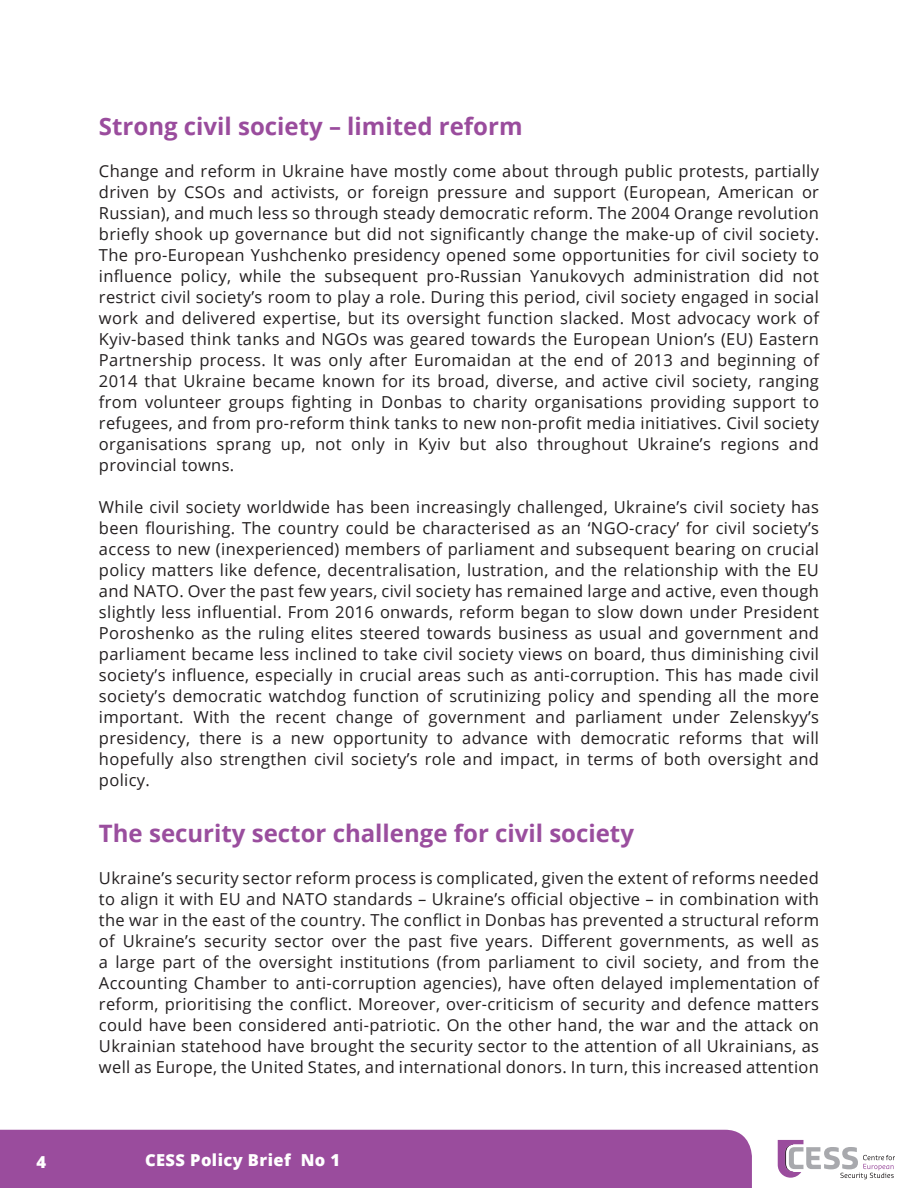
<style>
.page{position:relative;width:918px;height:1188px;background:#fff}
.page>*{position:absolute;margin:0;border:0;box-sizing:border-box;transform-origin:0 0}
.t1{font:700 24px "Open Sans";color:#9a4e9e}
.t2{font:700 24px "Open Sans";color:#9a4c9d}
.t3{font:16.5px/21px "Open Sans";letter-spacing:.02em;color:#231f20;text-align:justify}
.t4{font:800 16.5px "Open Sans";letter-spacing:.025em;color:#fff}
</style>
<div class="page">
<div style="left:0;top:1130px;width:752px;height:58px;background:#9a4c9d"></div>
<svg style="left:778px;top:1140px;width:117px;height:39px"></svg>
<h1 class="t2" style="left:99px;top:110px;width:425px">Strong civil society – limited reform</h1>
<p class="t3" style="left:99px;top:160px;width:722px">Change and reform in Ukraine have mostly come about through public protests, partially driven by CSOs and activists, or foreign pressure and support (European, American or Russian), and much less so through steady democratic reform. The 2004 Orange revolution briefly shook up governance but did not significantly change the make-up of civil society.<br>The pro-European Yushchenko presidency opened some opportunities for civil society to influence policy, while the subsequent pro-Russian Yanukovych administration did not restrict civil society’s room to play a role. During this period, civil society engaged in social work and delivered expertise, but its oversight function slacked. Most advocacy work of Kyiv-based think tanks and NGOs was geared towards the European Union’s (EU) Eastern Partnership process. It was only after Euromaidan at the end of 2013 and beginning of 2014 that Ukraine became known for its broad, diverse, and active civil society, ranging from volunteer groups fighting in Donbas to charity organisations providing support to refugees, and from pro-reform think tanks to new non-profit media initiatives. Civil society organisations sprang up, not only in Kyiv but also throughout Ukraine’s regions and provincial towns.</p>
<p class="t3" style="left:99px;top:497px;width:722px">While civil society worldwide has been increasingly challenged, Ukraine’s civil society has been flourishing. The country could be characterised as an ‘NGO-cracy’ for civil society’s access to new (inexperienced) members of parliament and subsequent bearing on crucial policy matters like defence, decentralisation, lustration, and the relationship with the EU and NATO. Over the past few years, civil society has remained large and active, even though slightly less influential. From 2016 onwards, reform began to slow down under President Poroshenko as the ruling elites steered towards business as usual and government and parliament became less inclined to take civil society views on board, thus diminishing civil society’s influence, especially in crucial areas such as anti-corruption. This has made civil society’s democratic watchdog function of scrutinizing policy and spending all the more important. With the recent change of government and parliament under Zelenskyy’s presidency, there is a new opportunity to advance with democratic reforms that will hopefully also strengthen civil society’s role and impact, in terms of both oversight and policy.</p>
<h1 class="t1" style="left:99px;top:816px;width:537px">The security sector challenge for civil society</h1>
<p class="t3" style="left:99px;top:867px;width:722px">Ukraine’s security sector reform process is complicated, given the extent of reforms needed to align it with EU and NATO standards – Ukraine’s official objective – in combination with the war in the east of the country. The conflict in Donbas has prevented a structural reform of Ukraine’s security sector over the past five years. Different governments, as well as a large part of the oversight institutions (from parliament to civil society, and from the Accounting Chamber to anti-corruption agencies), have often delayed implementation of reform, prioritising the conflict. Moreover, over-criticism of security and defence matters could have been considered anti-patriotic. On the other hand, the war and the attack on Ukrainian statehood have brought the security sector to the attention of all Ukrainians, as well as Europe, the United States, and international donors. In turn, this increased attention</p>
<p class="t4" style="left:37px;top:1149px;width:11px">4</p>
<p class="t4" style="left:145px;top:1147px;width:197px">CESS Policy Brief No 1</p>
</div>
